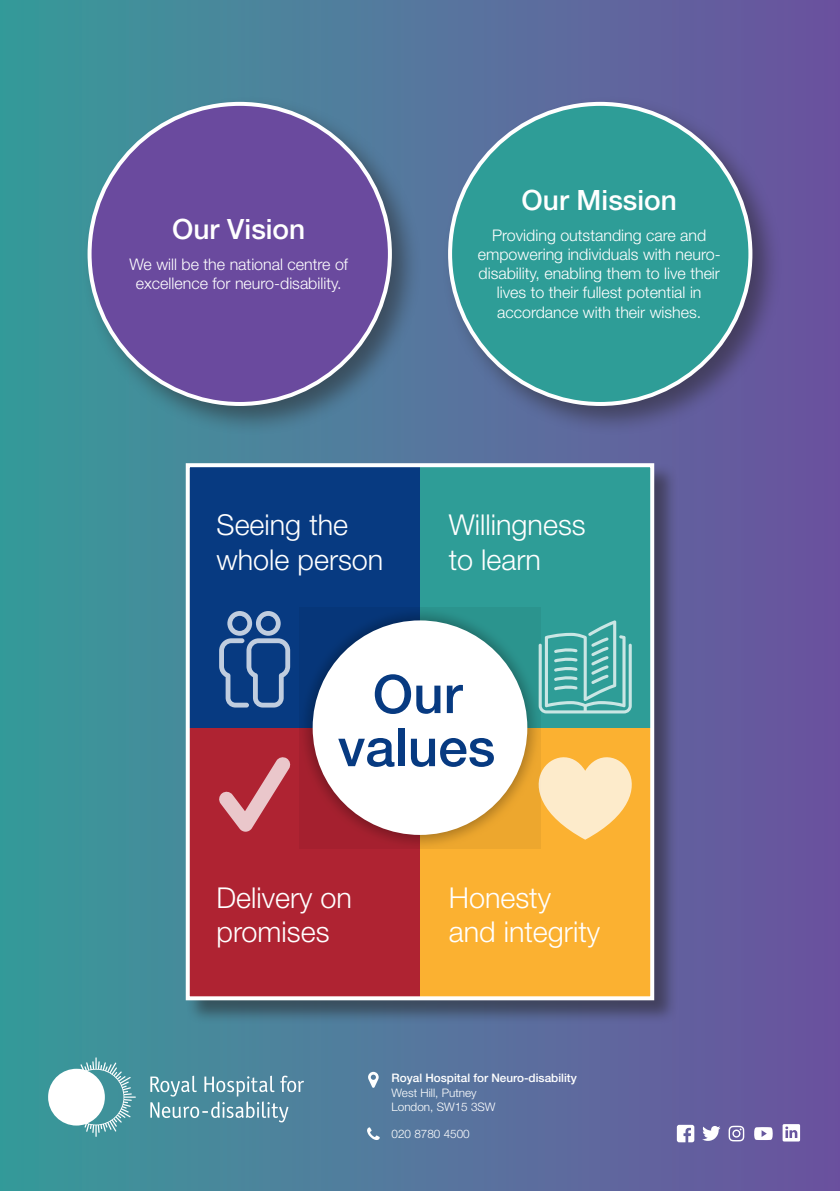
<style>
.page{position:relative;width:840px;height:1191px;background:#fff}
.page>*{position:absolute;margin:0;border:0;box-sizing:border-box;transform-origin:0 0}
.t1{font:500 53px/53px "Helvetica Neue LT Std";color:#073a81;text-align:center}
.t2{font:300 28.8px/34.6px "Helvetica Neue LT Std";color:#fff}
.t3{font:500 28px "Helvetica Neue LT Std";color:#fff}
.t4{font:300 16px/19.2px "Helvetica Neue LT Std";color:#fff;text-align:center}
.t5{font:300 11.8px "Helvetica Neue LT Std";color:#fff}
.t6{font:500 11.8px "Helvetica Neue LT Std";color:#fff}
</style>
<div class="page">
<div style="left:0;top:0;width:839px;height:1191px;background:linear-gradient(to right,#399b9a,#6d529f)"></div>
<svg style="left:48px;top:1057px;width:88px;height:79px"></svg>
<svg style="left:150px;top:1075px;width:154px;height:47px;background:#699cad"></svg>
<svg style="left:701px;top:1125px;width:19px;height:15px"></svg>
<svg style="left:676px;top:1124px;width:18px;height:18px"></svg>
<svg style="left:728px;top:1125px;width:15px;height:16px"></svg>
<svg style="left:753px;top:1127px;width:19px;height:13px"></svg>
<svg style="left:782px;top:1124px;width:17px;height:17px"></svg>
<svg style="left:368px;top:1071px;width:10px;height:16px"></svg>
<svg style="left:367px;top:1127px;width:12px;height:13px"></svg>
<div style="left:81px;top:95px;width:341px;height:342px;background:#231f20;opacity:.5"></div>
<div style="left:89px;top:104px;width:300px;height:300px;background:#6a4a9e;border-radius:50%"></div>
<div style="left:441px;top:95px;width:341px;height:342px;background:#231f20;opacity:.5"></div>
<div style="left:450px;top:104px;width:300px;height:300px;background:#2e9d97;border-radius:50%"></div>
<div style="left:186px;top:463px;width:491px;height:561px;background:#231f20;opacity:.5"></div>
<div style="left:188px;top:465px;width:232px;height:262px;background:#073a81"></div>
<div style="left:188px;top:727px;width:232px;height:271px;background:#af2332"></div>
<div style="left:420px;top:465px;width:232px;height:262px;background:#2e9d97"></div>
<div style="left:420px;top:727px;width:232px;height:271px;background:#fbb131"></div>
<svg style="left:299px;top:608px;width:241px;height:240px"></svg>
<div style="left:312px;top:620px;width:215px;height:215px;background:#fff;border-radius:50%"></div>
<svg style="left:219px;top:757px;width:71px;height:74px"></svg>
<svg style="left:219px;top:611px;width:71px;height:96px"></svg>
<svg style="left:538px;top:620px;width:93px;height:93px"></svg>
<svg style="left:538px;top:757px;width:93px;height:82px"></svg>
<div style="left:186px;top:463px;width:468px;height:537px;border:4px solid #fff"></div>
<p class="t3" style="left:172px;top:212px;width:135px">Our Vision</p>
<p class="t4" style="left:129px;top:254px;width:220px">We will be the national centre of excellence for neuro-disability.</p>
<p class="t3" style="left:521px;top:183px;width:157px">Our Mission</p>
<p class="t4" style="left:477px;top:225px;width:244px">Providing outstanding care and empowering individuals with neuro&shy;disability, enabling them to live their lives to their fullest potential in accordance with their wishes.</p>
<p class="t2" style="left:216px;top:507px;width:168px">Seeing the whole person</p>
<p class="t2" style="left:448px;top:507px;width:138px">Willingness to learn</p>
<p class="t1" style="left:337px;top:667px;width:159px">Our values</p>
<p class="t2" style="left:216px;top:879px;width:137px">Delivery on promises</p>
<p class="t2" style="left:448px;top:879px;width:153px">Honesty and integrity</p>
<p class="t6" style="left:391px;top:1071px;width:187px">Royal Hospital for Neuro-disability</p>
<p class="t5" style="left:391px;top:1085px;width:87px">West Hill, Putney</p>
<p class="t5" style="left:391px;top:1099px;width:105px">London, SW15 3SW</p>
<p class="t5" style="left:391px;top:1126px;width:80px">020 8780 4500</p>
</div>
